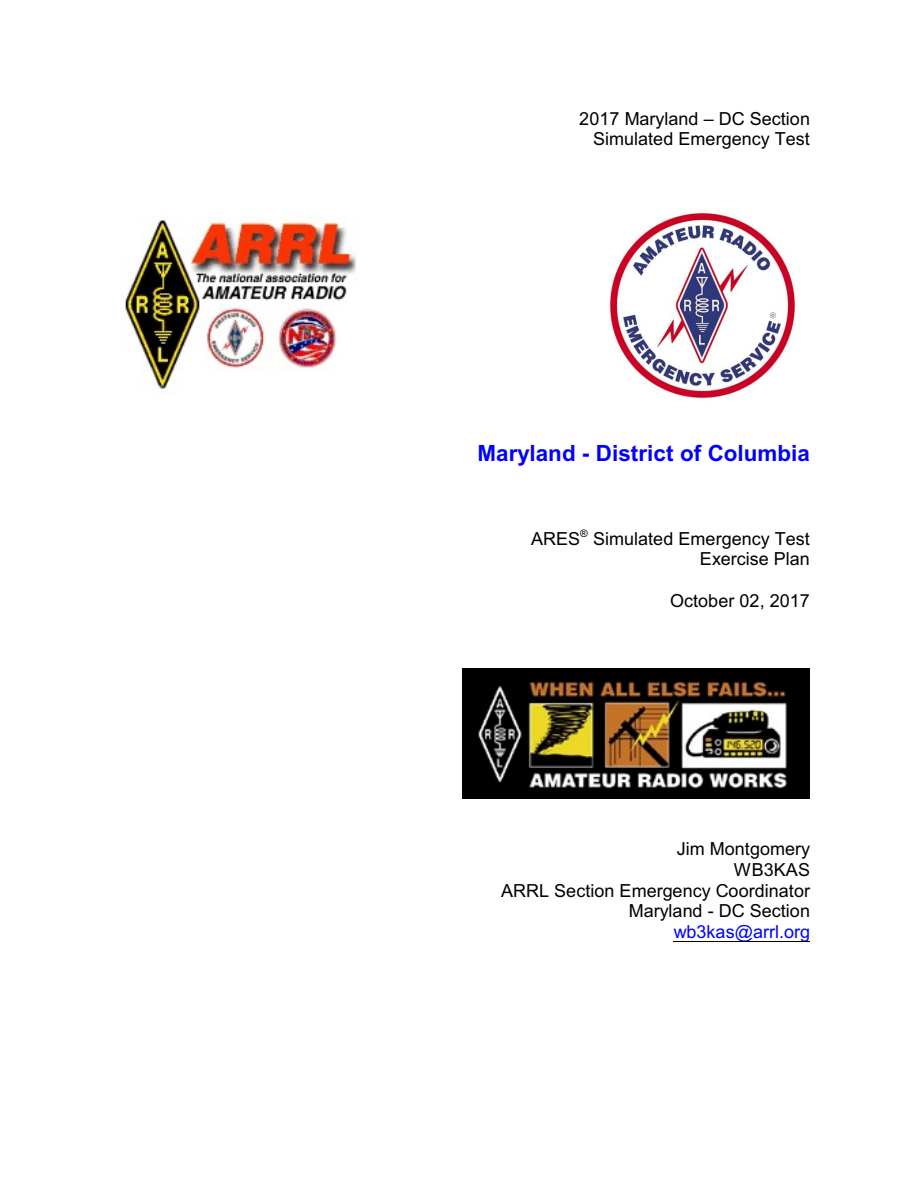
<style>
.page{position:relative;width:918px;height:1188px;background:#fff}
.page>*{position:absolute;margin:0;border:0;box-sizing:border-box;transform-origin:0 0}
.t1{font:700 22.35px "Arial";letter-spacing:.005em;color:#00f}
.t2{font:18px/20.7px "Arial";color:#000;text-align:right}
.t3{font:18px "Arial";color:#00f}
.t4{font:10.5px "Arial";color:#000}
</style>
<div class="page">
<hr style="left:674px;top:941px;width:136px;height:1px;background:#000">
<img style="left:609px;top:212px;width:187px;height:187px">
<img style="left:125px;top:218px;width:231px;height:171px">
<img style="left:462px;top:669px;width:347px;height:130px">
<p class="t2" style="left:579px;top:110px;width:232px">2017 Maryland – DC Section<br>Simulated Emergency Test</p>
<p class="t1" style="left:478px;top:445px;width:334px">Maryland - District of Columbia</p>
<p class="t4" style="left:580px;top:529px;width:9px">®</p>
<p class="t2" style="left:531px;top:530px;width:280px">ARES Simulated Emergency Test</p>
<p class="t2" style="left:700px;top:550px;width:111px">Exercise Plan</p>
<p class="t2" style="left:670px;top:592px;width:141px">October 02, 2017</p>
<p class="t2" style="left:501px;top:840px;width:311px">Jim Montgomery<br>WB3KAS<br>ARRL Section Emergency Coordinator<br>Maryland - DC Section</p>
<p class="t3" style="left:674px;top:925px;width:138px">wb3kas@arrl.org</p>
</div>
